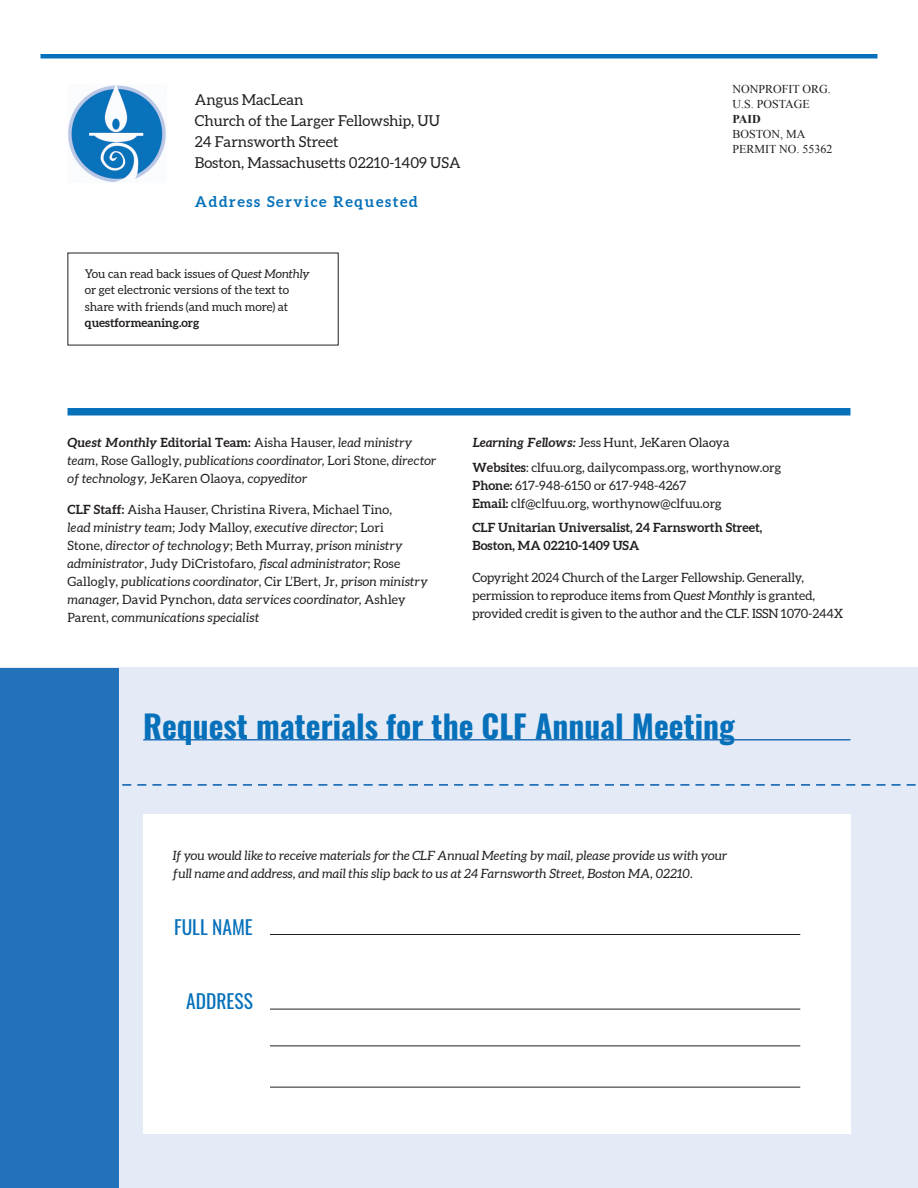
<style>
.page{position:relative;width:918px;height:1188px;background:#fff}
.page>*{position:absolute;margin:0;border:0;box-sizing:border-box;transform-origin:0 0}
.headline{font:700 31.5px "Oswald";color:#0671ba}
.headline-2{font:19.5px "Oswald";color:#0671ba}
.t1{font:15px "Aleo";color:#231f20}
.t2{font:700 15px "Aleo";letter-spacing:.11em;color:#0671ba}
.t3{font:italic 12.75px/18px "Aleo";letter-spacing:.01em;color:#231f20}
.t4{font:12.75px/18px "Aleo";letter-spacing:-.01em;color:#231f20}
.t5{font:700 12.75px/18px "Aleo";color:#231f20}
.t6{font:12px/16.5px "Aleo";color:#231f20}
.t7{font:12px "Times New Roman";color:#231f20}
.t8{font:700 12px "Times New Roman";color:#231f20}
.s1{font-style:italic}
.s2{font-weight:700}
.s3{font-weight:700;font-style:normal}
.s4{font-style:normal}
.s5{font-weight:700;font-style:italic}
</style>
<div class="page">
<hr style="left:40px;top:54px;width:838px;height:4px;background:#0671ba">
<img style="left:68px;top:85px;width:98px;height:98px">
<div style="left:68px;top:408px;width:782px;height:7px;background:#0671ba"></div>
<div style="left:0;top:784px;width:918px;height:404px;background:#e5ebf6"></div>
<svg style="left:122px;top:784px;width:794px;height:2px"></svg>
<div style="left:0;top:668px;width:918px;height:116px;background:#e5ebf6"></div>
<div style="left:143px;top:814px;width:707px;height:320px;background:#fff"></div>
<div style="left:0;top:668px;width:119px;height:520px;background:#2371b9"></div>
<hr style="left:143px;top:739px;width:707px;height:2px;background:#2371b9">
<hr style="left:270px;top:934px;width:530px;height:1px;background:#231f20">
<hr style="left:270px;top:1009px;width:530px;height:1px;background:#231f20">
<hr style="left:270px;top:1046px;width:530px;height:1px;background:#231f20">
<hr style="left:270px;top:1087px;width:530px;height:1px;background:#231f20">
<p class="t1" style="left:195px;top:91px;width:110px">Angus MacLean</p>
<p class="t1" style="left:195px;top:112px;width:247px">Church of the Larger Fellowship, UU</p>
<p class="t1" style="left:195px;top:133px;width:145px">24 Farnsworth Street</p>
<p class="t1" style="left:195px;top:154px;width:267px">Boston, Massachusetts 02210-1409 USA</p>
<p class="t2" style="left:195px;top:192px;width:224px">Address Service Requested</p>
<p class="t6" style="left:85px;top:266px;width:226px">You can read back issues of <span class="s1">Quest Monthly </span>or get electronic versions of the text to share with friends (and much more) at <span class="s2">questformeaning.org</span></p>
<p class="t7" style="left:732px;top:81px;width:100px">NONPROFIT ORG.</p>
<p class="t7" style="left:732px;top:96px;width:79px">U.S. POSTAGE</p>
<p class="t8" style="left:732px;top:111px;width:30px">PAID</p>
<p class="t7" style="left:732px;top:126px;width:75px">BOSTON, MA</p>
<p class="t7" style="left:732px;top:141px;width:102px">PERMIT NO. 55362</p>
<p class="t3" style="left:68px;top:434px;width:370px"><span class="s2">Quest Monthly</span> <span class="s3">Editorial Team:</span> <span class="s4">Aisha Hauser,</span> lead ministry team<span class="s4">, Rose Gallogly,</span> publications coordinator, <span class="s4">Lori Stone,</span> director of technology, <span class="s4">JeKaren Olaoya</span>, copyeditor</p>
<p class="t3" style="left:68px;top:501px;width:362px"><span class="s3">CLF Staff:</span> <span class="s4">Aisha Hauser, Christina Rivera, Michael Tino,<br></span>lead ministry team<span class="s4">; Jody Malloy,</span> executive director<span class="s4">; Lori<br>Stone,</span> director of technology<span class="s4">; Beth Murray,</span> prison ministry administrator<span class="s4">, Judy DiCristofaro,</span> fiscal administrator<span class="s4">; Rose Gallogly,</span> publications coordinator<span class="s4">, Cir L’Bert, Jr</span>, prison ministry manager, <span class="s4">David Pynchon,</span> data services coordinator, <span class="s4">Ashley Parent,</span> communications specialist</p>
<p class="t4" style="left:472px;top:434px;width:259px"><span class="s5">Learning Fellows:</span> Jess Hunt, JeKaren Olaoya</p>
<p class="t4" style="left:472px;top:459px;width:310px"><span class="s2">Websites</span>: clfuu.org, dailycompass.org, worthynow.org<br><span class="s2">Phone:</span> 617-948-6150 or 617-948-4267<br><span class="s2">Email:</span> clf@clfuu.org, worthynow@clfuu.org</p>
<p class="t5" style="left:472px;top:519px;width:291px">CLF Unitarian Universalist, 24 Farnsworth Street,<br>Boston, MA 02210-1409 USA</p>
<p class="t4" style="left:472px;top:569px;width:372px">Copyright 2024 Church of the Larger Fellowship. Generally, permission to reproduce items from <span class="s1">Quest Monthly</span> is granted, provided credit is given to the author and the CLF. ISSN 1070-244X</p>
<p class="headline" style="left:143px;top:710px;width:593px">Request materials for the CLF Annual Meeting</p>
<p class="t3" style="left:173px;top:847px;width:556px">If you would like to receive materials for the CLF Annual Meeting by mail, please provide us with your full name and address, and mail this slip back to us at 24 Farnsworth Street, Boston MA, 02210.</p>
<p class="headline-2" style="left:174px;top:910px;width:80px">FULL NAME</p>
<p class="headline-2" style="left:186px;top:984px;width:68px">ADDRESS</p>
</div>
